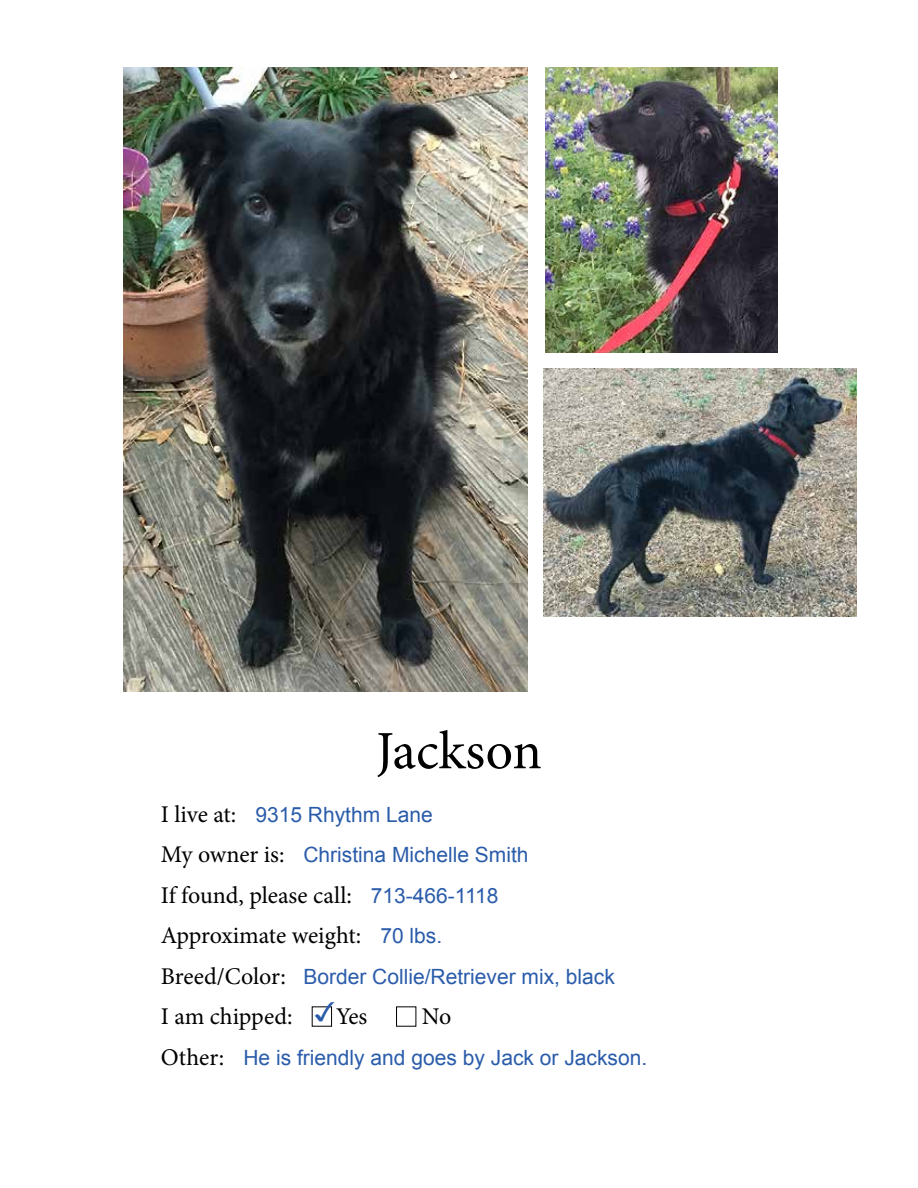
<style>
.page{position:relative;width:918px;height:1188px;background:#fff}
.page>*{position:absolute;margin:0;border:0;box-sizing:border-box;transform-origin:0 0}
.t1{font:54px "Minion Pro";letter-spacing:-.005em;color:#000}
.t2{font:27px "Monotype Sorts";color:#2a5caa}
.t3{font:24px/40.5px "Minion Pro";letter-spacing:-.005em;color:#000}
.t4{font:21px "Arial";color:#2a5caa}
</style>
<div class="page">
<img style="left:123px;top:67px;width:404px;height:624px">
<img style="left:546px;top:67px;width:231px;height:286px">
<img style="left:543px;top:369px;width:313px;height:248px">
<h1 class="t1" style="left:376px;top:715px;width:167px">Jackson</h1>
<p class="t3" style="left:161px;top:794px;width:202px">I live at:<br>My owner is:<br>If found, please call:<br>Approximate weight:<br>Breed/Color:<br>I am chipped:</p>
<p class="t4" style="left:255px;top:801px;width:179px">9315 Rhythm Lane</p>
<p class="t4" style="left:303px;top:841px;width:227px">Christina Michelle Smith</p>
<p class="t4" style="left:371px;top:882px;width:129px">713-466-1118</p>
<p class="t4" style="left:380px;top:922px;width:63px">70 lbs.</p>
<p class="t4" style="left:303px;top:963px;width:313px">Border Collie/Retriever mix, black</p>
<p class="t2" style="left:315px;top:1000px;width:26px">3</p>
<p class="t3" style="left:336px;top:997px;width:33px">Yes</p>
<p class="t3" style="left:422px;top:997px;width:31px">No</p>
<p class="t3" style="left:161px;top:1037px;width:65px">Other:</p>
<p class="t4" style="left:243px;top:1044px;width:405px">He is friendly and goes by Jack or Jackson.</p>
</div>
